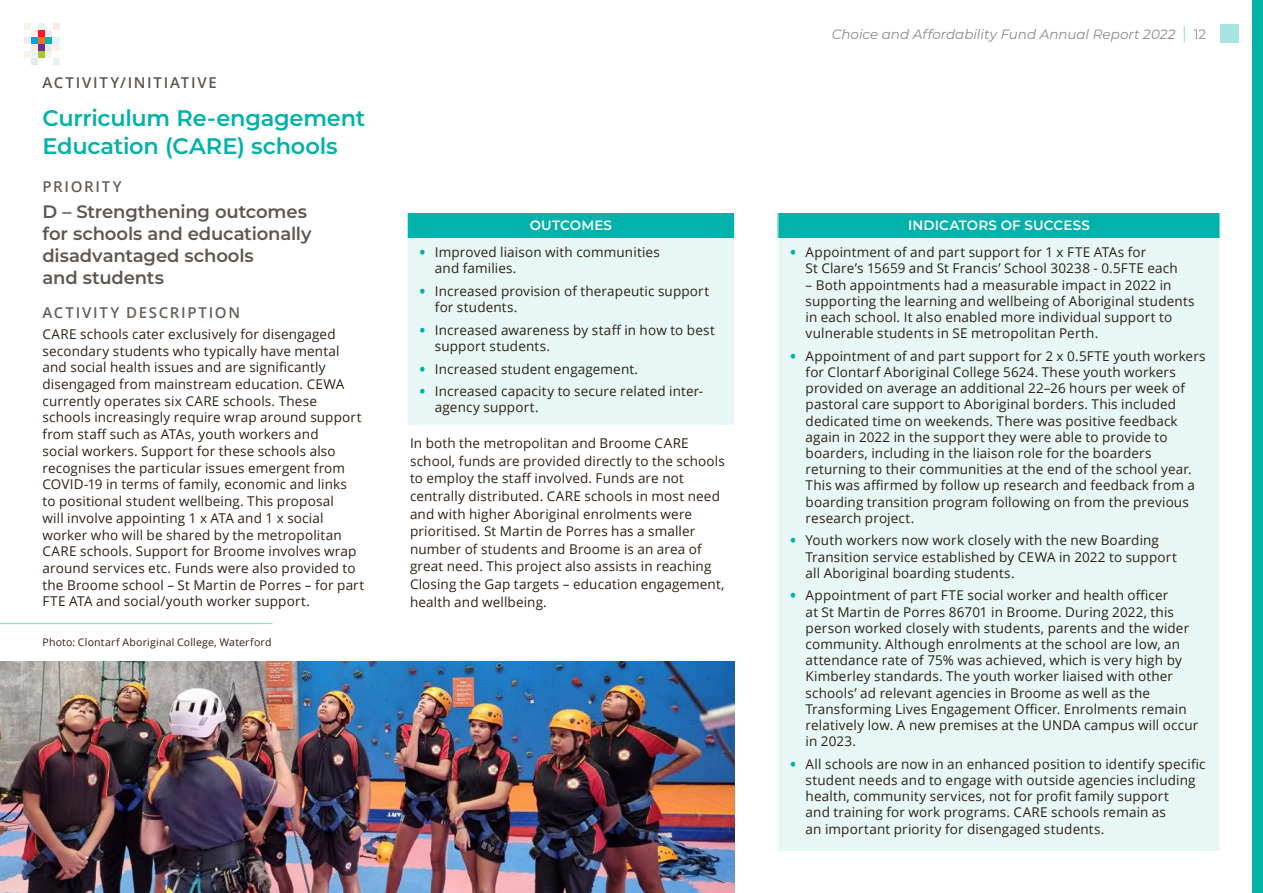
<style>
.page{position:relative;width:1263px;height:893px;background:#fff}
.page>*{position:absolute;margin:0;border:0;box-sizing:border-box;transform-origin:0 0}
.t1{font:600 22.5px/27.6px "Montserrat";letter-spacing:-.01em;color:#00b2a9}
.t2{font:600 18px/22px "Montserrat";letter-spacing:-.005em;color:#5d5752}
.t3{font:600 15px "Open Sans";letter-spacing:.115em;color:#66605c}
.t4{font:600 15px "Open Sans";letter-spacing:.115em;color:#5d5752}
.t5{font:13.5px/16.2px "Open Sans";letter-spacing:.01em;color:#2e2113}
.t6{font:italic 13.5px "Montserrat";color:#8c8986}
.t7{font:600 13.5px "Montserrat";letter-spacing:.01em;color:#fff}
.t8{font:10.5px "Open Sans";letter-spacing:.02em;color:#2e2113}
.s1{font-weight:800;color:#00b2a9}
.s2{font-style:normal;font-size:16.8px;color:#80d8d4}
.s3{font-style:normal}
</style>
<div class="page">
<div style="left:1220px;top:24px;width:19px;height:19px;background:#a6e4e1"></div>
<div style="left:38px;top:44px;width:7px;height:7px;background:#6f2c91"></div>
<div style="left:38px;top:52px;width:7px;height:6px;background:#adc32b"></div>
<div style="left:38px;top:37px;width:7px;height:7px;background:#f36f21"></div>
<div style="left:38px;top:30px;width:7px;height:6px;background:#ed1d24"></div>
<div style="left:31px;top:37px;width:7px;height:7px;background:#00a5e4"></div>
<div style="left:46px;top:37px;width:6px;height:7px;background:#00b5ad"></div>
<div style="left:31px;top:44px;width:7px;height:7px;background:#fde8e6"></div>
<div style="left:46px;top:44px;width:6px;height:7px;background:#e6e7e8"></div>
<div style="left:31px;top:59px;width:7px;height:6px;background:#e6e7e8"></div>
<div style="left:38px;top:23px;width:7px;height:6px;background:#e3f3f1"></div>
<div style="left:31px;top:30px;width:7px;height:6px;background:#fff1e2"></div>
<div style="left:24px;top:37px;width:6px;height:7px;background:#f0e8f3"></div>
<svg style="left:24px;top:52px;width:6px;height:6px"></svg>
<div style="left:31px;top:52px;width:7px;height:6px;background:#e9f7fe"></div>
<svg style="left:24px;top:23px;width:6px;height:6px"></svg>
<div style="left:53px;top:44px;width:6px;height:7px;background:#fff1e2"></div>
<div style="left:53px;top:37px;width:6px;height:7px;background:#e1f4fd"></div>
<svg style="left:46px;top:52px;width:13px;height:13px"></svg>
<svg style="left:46px;top:23px;width:13px;height:13px"></svg>
<img style="left:0;top:661px;width:735px;height:232px">
<div style="left:778px;top:213px;width:442px;height:25px;background:#00b2a9"></div>
<div style="left:778px;top:238px;width:442px;height:612px;background:#e6f7f6"></div>
<svg style="left:777px;top:213px;width:1px;height:25px"></svg>
<hr style="left:0;top:623px;width:273px;height:1px;background:#80d8d4">
<div style="left:407px;top:213px;width:328px;height:25px;background:#00b2a9"></div>
<div style="left:407px;top:238px;width:328px;height:187px;background:#e6f7f6"></div>
<svg style="left:407px;top:213px;width:1px;height:25px"></svg>
<svg style="left:734px;top:213px;width:1px;height:25px"></svg>
<hr style="left:407px;top:238px;width:1px;height:187px;background:#fff">
<hr style="left:734px;top:238px;width:1px;height:187px;background:#fff">
<div style="left:1252px;top:0;width:11px;height:893px;background:#00b2a9"></div>
<p class="t4" style="left:43px;top:72px;width:176px">ACTIVITY/INITIATIVE</p>
<h1 class="t1" style="left:43px;top:103px;width:324px">Curriculum Re-engagement<br>Education (CARE) schools</h1>
<p class="t3" style="left:43px;top:176px;width:81px">PRIORITY</p>
<h2 class="t2" style="left:43px;top:200px;width:271px">D – Strengthening outcomes for schools and educationally disadvantaged schools<br>and students</h2>
<p class="t3" style="left:43px;top:302px;width:199px">ACTIVITY DESCRIPTION</p>
<p class="t5" style="left:43px;top:325px;width:323px;line-height:16.8px">CARE schools cater exclusively for disengaged secondary students who typically have mental and social health issues and are significantly disengaged from mainstream education. CEWA currently operates six CARE schools. These schools increasingly require wrap around support from staff such as ATAs, youth workers and<br>social workers. Support for these schools also recognises the particular issues emergent from COVID-19 in terms of family, economic and links<br>to positional student wellbeing. This proposal<br>will involve appointing 1 x ATA and 1 x social worker who will be shared by the metropolitan CARE schools. Support for Broome involves wrap around services etc. Funds were also provided to the Broome school – St Martin de Porres – for part FTE ATA and social/youth worker support.</p>
<p class="t8" style="left:43px;top:635px;width:230px">Photo: Clontarf Aboriginal College, Waterford</p>
<p class="t7" style="left:530px;top:216px;width:84px">OUTCOMES</p>
<p class="t5" style="left:435px;top:244px;width:226px;text-indent:-15px"><span class="s1">•</span> Improved liaison with communities and families.</p>
<p class="t5" style="left:435px;top:283px;width:276px;text-indent:-15px"><span class="s1">•</span> Increased provision of therapeutic support for students.</p>
<p class="t5" style="left:435px;top:321px;width:281px;text-indent:-15px"><span class="s1">•</span> Increased awareness by staff in how to best support students.</p>
<p class="t5" style="left:420px;top:360px;width:220px"><span class="s1">•</span> Increased student engagement.</p>
<p class="t5" style="left:435px;top:383px;width:270px;text-indent:-15px"><span class="s1">•</span> Increased capacity to secure related inter&shy;agency support.</p>
<p class="t5" style="left:410px;top:434px;width:316px;line-height:17.5px">In both the metropolitan and Broome CARE school, funds are provided directly to the schools to employ the staff involved. Funds are not centrally distributed. CARE schools in most need and with higher Aboriginal enrolments were prioritised. St Martin de Porres has a smaller number of students and Broome is an area of great need. This project also assists in reaching Closing the Gap targets – education engagement, health and wellbeing.</p>
<p class="t6" style="left:832px;top:25px;width:376px">Choice and Affordability Fund Annual Report 2022 <span class="s2">|</span> <span class="s3">12</span></p>
<p class="t7" style="left:908px;top:216px;width:183px">INDICATORS OF SUCCESS</p>
<p class="t5" style="left:806px;top:244px;width:374px;text-indent:-15px"><span class="s1">•</span> Appointment of and part support for 1 x FTE ATAs for<br>St Clare’s 15659 and St Francis’ School 30238 - 0.5FTE each</p>
<p class="t5" style="left:806px;top:276px;width:390px">– Both appointments had a measurable impact in 2022 in supporting the learning and wellbeing of Aboriginal students in each school. It also enabled more individual support to vulnerable students in SE metropolitan Perth.</p>
<p class="t5" style="left:806px;top:347px;width:402px;text-indent:-15px"><span class="s1">•</span> Appointment of and part support for 2 x 0.5FTE youth workers for Clontarf Aboriginal College 5624. These youth workers provided on average an additional 22–26 hours per week of pastoral care support to Aboriginal borders. This included dedicated time on weekends. There was positive feedback again in 2022 in the support they were able to provide to boarders, including in the liaison role for the boarders returning to their communities at the end of the school year.<br>This was affirmed by follow up research and feedback from a boarding transition program following on from the previous research project.</p>
<p class="t5" style="left:806px;top:532px;width:373px;text-indent:-15px"><span class="s1">•</span> Youth workers now work closely with the new Boarding<br>Transition service established by CEWA in 2022 to support all Aboriginal boarding students.</p>
<p class="t5" style="left:806px;top:587px;width:394px;text-indent:-15px"><span class="s1">•</span> Appointment of part FTE social worker and health officer<br>at St Martin de Porres 86701 in Broome. During 2022, this person worked closely with students, parents and the wider community. Although enrolments at the school are low, an attendance rate of 75% was achieved, which is very high by Kimberley standards. The youth worker liaised with other schools’ ad relevant agencies in Broome as well as the Transforming Lives Engagement Officer. Enrolments remain relatively low. A new premises at the UNDA campus will occur in 2023.</p>
<p class="t5" style="left:806px;top:755px;width:402px;text-indent:-15px"><span class="s1">•</span> All schools are now in an enhanced position to identify specific student needs and to engage with outside agencies including health, community services, not for profit family support<br>and training for work programs. CARE schools remain as<br>an important priority for disengaged students.</p>
</div>
